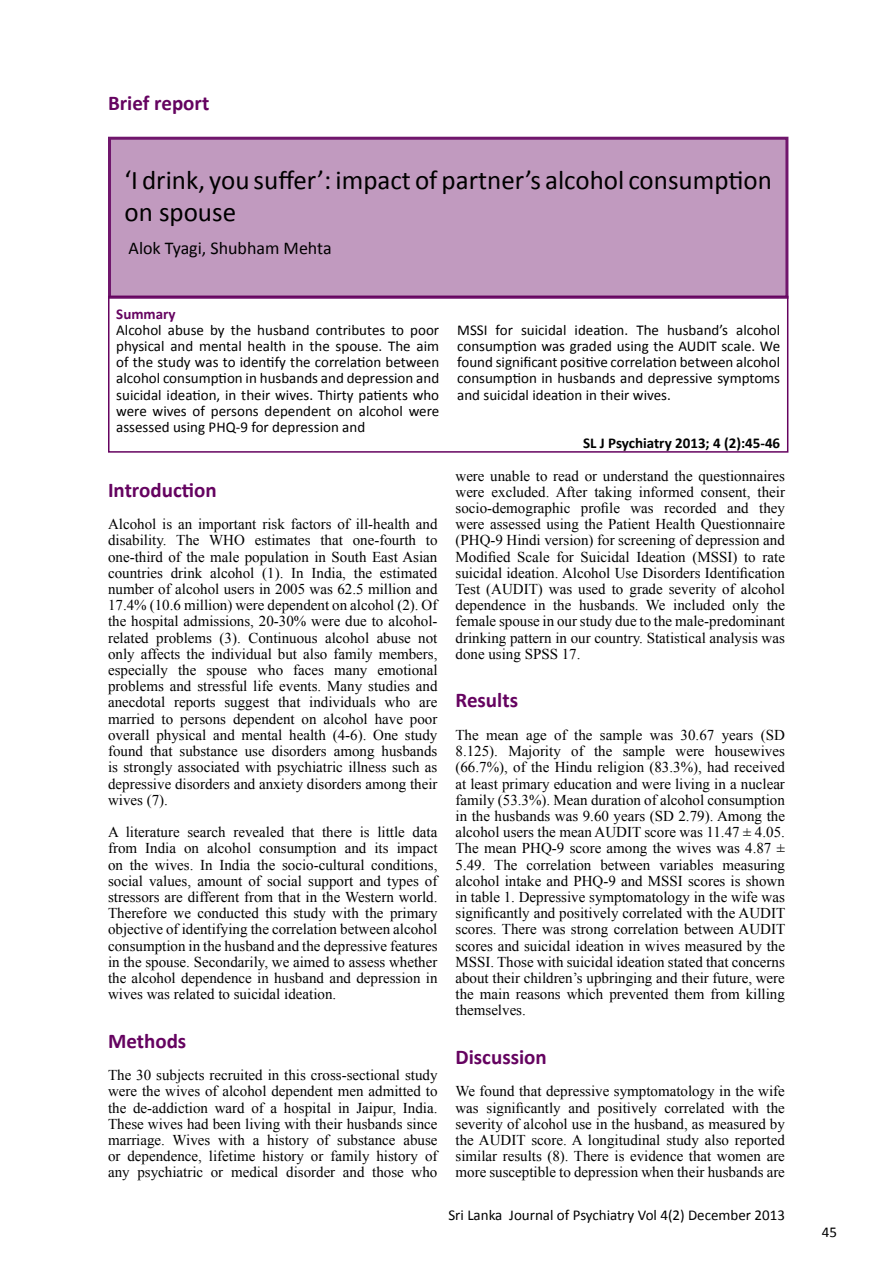
<style>
.page{position:relative;width:893px;height:1263px;background:#fff}
.page>*{position:absolute;margin:0;border:0;box-sizing:border-box;transform-origin:0 0}
.t1{font:27px/32.4px "Calibri";color:#000}
.t2{font:700 21px "Calibri";color:#650360}
.t3{font:18px "Calibri";color:#000}
.t4{font:15px/16.2px "Times New Roman";color:#000;text-align:justify}
.t5{font:15px/16.2px "Calibri";color:#000;text-align:justify}
.t6{font:700 15px "Calibri";color:#000}
.t7{font:700 15px "Calibri";color:#650360}
</style>
<div class="page">
<div style="left:110px;top:138px;width:677px;height:159px;background:#c19abf"></div>
<div style="left:108px;top:137px;width:680px;height:162px;border:3px solid #70166c"></div>
<div style="left:108px;top:296px;width:680px;height:157px;border:2px solid #650360"></div>
<h2 class="t2" style="left:108px;top:89px;width:103px">Brief report</h2>
<h1 class="t1" style="left:124px;top:164px;width:649px">‘I drink, you suffer’: impact of partner’s alcohol consumption on spouse</h1>
<p class="t3" style="left:129px;top:236px;width:205px">Alok Tyagi, Shubham Mehta</p>
<p class="t7" style="left:116px;top:304px;width:61px">Summary</p>
<p class="t5" style="left:116px;top:322px;width:324px">Alcohol abuse by the husband contributes to poor physical and mental health in the spouse. The aim of the study was to identify the correlation between alcohol consumption in husbands and depression and suicidal ideation, in their wives. Thirty patients who were wives of persons dependent on alcohol were assessed using PHQ-9 for depression and</p>
<p class="t5" style="left:457px;top:322px;width:324px">MSSI for suicidal ideation. The husband’s alcohol consumption was graded using the AUDIT scale. We found significant positive correlation between alcohol consumption in husbands and depressive symptoms and suicidal ideation in their wives.</p>
<p class="t6" style="left:583px;top:434px;width:199px">SL J Psychiatry 2013; 4 (2):45-46</p>
<h2 class="t2" style="left:108px;top:476px;width:110px">Introduction</h2>
<p class="t4" style="left:108px;top:516px;width:331px">Alcohol is an important risk factors of ill-health and disability. The WHO estimates that one-fourth to one-third of the male population in South East Asian countries drink alcohol (1). In India, the estimated number of alcohol users in 2005 was 62.5 million and 17.4% (10.6 million) were dependent on alcohol (2). Of the hospital admissions, 20-30% were due to alcohol&shy;related problems (3). Continuous alcohol abuse not only affects the individual but also family members, especially the spouse who faces many emotional problems and stressful life events. Many studies and anecdotal reports suggest that individuals who are married to persons dependent on alcohol have poor overall physical and mental health (4-6). One study found that substance use disorders among husbands is strongly associated with psychiatric illness such as depressive disorders and anxiety disorders among their wives (7).</p>
<p class="t4" style="left:108px;top:824px;width:331px">A literature search revealed that there is little data from India on alcohol consumption and its impact on the wives. In India the socio-cultural conditions, social values, amount of social support and types of stressors are different from that in the Western world.<br>Therefore we conducted this study with the primary objective of identifying the correlation between alcohol consumption in the husband and the depressive features in the spouse. Secondarily, we aimed to assess whether the alcohol dependence in husband and depression in wives was related to suicidal ideation.</p>
<h2 class="t2" style="left:108px;top:1027px;width:80px">Methods</h2>
<p class="t4" style="left:108px;top:1067px;width:331px">The 30 subjects recruited in this cross-sectional study were the wives of alcohol dependent men admitted to the de-addiction ward of a hospital in Jaipur, India.<br>These wives had been living with their husbands since marriage. Wives with a history of substance abuse or dependence, lifetime history or family history of any psychiatric or medical disorder and those who</p>
<p class="t4" style="left:455px;top:467px;width:331px">were unable to read or understand the questionnaires were excluded. After taking informed consent, their socio-demographic profile was recorded and they were assessed using the Patient Health Questionnaire (PHQ-9 Hindi version) for screening of depression and Modified Scale for Suicidal Ideation (MSSI) to rate suicidal ideation. Alcohol Use Disorders Identification Test (AUDIT) was used to grade severity of alcohol dependence in the husbands. We included only the female spouse in our study due to the male-predominant drinking pattern in our country. Statistical analysis was done using SPSS 17.</p>
<h2 class="t2" style="left:455px;top:687px;width:64px">Results</h2>
<p class="t4" style="left:455px;top:726px;width:331px">The mean age of the sample was 30.67 years (SD 8.125). Majority of the sample were housewives (66.7%), of the Hindu religion (83.3%), had received at least primary education and were living in a nuclear family (53.3%). Mean duration of alcohol consumption in the husbands was 9.60 years (SD 2.79). Among the alcohol users the mean AUDIT score was 11.47 ± 4.05.<br>The mean PHQ-9 score among the wives was 4.87 ± 5.49. The correlation between variables measuring alcohol intake and PHQ-9 and MSSI scores is shown in table 1. Depressive symptomatology in the wife was significantly and positively correlated with the AUDIT scores. There was strong correlation between AUDIT scores and suicidal ideation in wives measured by the MSSI. Those with suicidal ideation stated that concerns about their children’s upbringing and their future, were the main reasons which prevented them from killing themselves.</p>
<h2 class="t2" style="left:455px;top:1043px;width:93px">Discussion</h2>
<p class="t4" style="left:455px;top:1083px;width:331px">We found that depressive symptomatology in the wife was significantly and positively correlated with the severity of alcohol use in the husband, as measured by the AUDIT score. A longitudinal study also reported similar results (8). There is evidence that women are more susceptible to depression when their husbands are</p>
<p class="t5" style="left:448px;top:1207px;width:338px">Sri Lanka Journal of Psychiatry Vol 4(2) December 2013</p>
<p class="t5" style="left:822px;top:1224px;width:17px">45</p>
</div>
